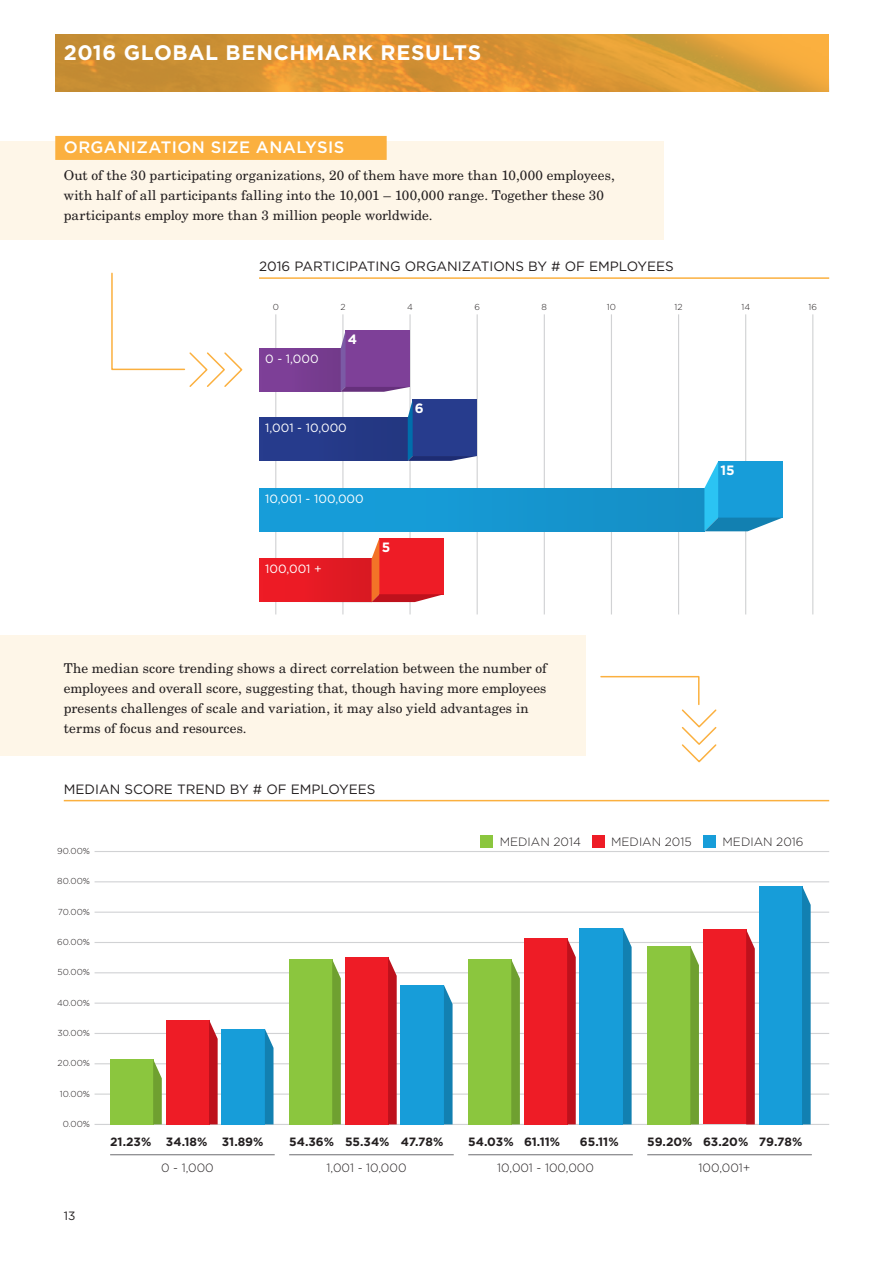
<style>
.page{position:relative;width:893px;height:1263px;background:#fff}
.page>*{position:absolute;margin:0;border:0;box-sizing:border-box;transform-origin:0 0}
.t1{font:700 21px "Gotham";letter-spacing:.03em;color:#fff}
.t2{font:500 16.5px "Gotham";letter-spacing:.025em;color:#fff}
.t3{font:13.5px/20.2px "New Century Schlbk";letter-spacing:.01em;color:#231f20}
.t4{font:13.5px "Gotham";color:#231f20}
.t5{font:700 13.5px "Gotham";color:#fff}
.t6{font:700 12px "Gotham";color:#231f20}
.t7{font:300 12px "Gotham";color:#231f20}
.t8{font:12px "Gotham";color:#fff}
.t9{font:12px "Gotham";color:#231f20}
.t10{font:300 8.7px "Gotham";color:#231f20}
</style>
<div class="page">
<img style="left:55px;top:34px;width:774px;height:58px">
<div style="left:0;top:141px;width:663px;height:99px;background:#fef6e8"></div>
<div style="left:0;top:636px;width:585px;height:120px;background:#fef6e8"></div>
<hr style="left:275px;top:314px;width:1px;height:300px;background:#d1d2d4">
<hr style="left:342px;top:314px;width:1px;height:300px;background:#d1d2d4">
<hr style="left:409px;top:314px;width:2px;height:300px;background:#d1d2d4">
<hr style="left:477px;top:314px;width:1px;height:300px;background:#d1d2d4">
<hr style="left:544px;top:314px;width:1px;height:300px;background:#d1d2d4">
<hr style="left:611px;top:314px;width:1px;height:300px;background:#d1d2d4">
<hr style="left:678px;top:314px;width:1px;height:300px;background:#d1d2d4">
<hr style="left:745px;top:314px;width:1px;height:300px;background:#d1d2d4">
<hr style="left:812px;top:314px;width:1px;height:300px;background:#d1d2d4">
<div style="left:259px;top:488px;width:445px;height:43px;background:#1698d2"></div>
<svg style="left:704px;top:461px;width:79px;height:70px;background:#2ba5d9"></svg>
<div style="left:259px;top:559px;width:113px;height:43px;background:linear-gradient(to right,#f21c26,#d91922)"></div>
<svg style="left:372px;top:538px;width:72px;height:64px;background:#ea2b2d"></svg>
<div style="left:259px;top:418px;width:149px;height:43px;background:#253a89"></div>
<div style="left:259px;top:348px;width:82px;height:44px;background:#7a3e93"></div>
<svg style="left:341px;top:331px;width:69px;height:61px;background:#7f4599"></svg>
<svg style="left:408px;top:400px;width:69px;height:61px;background:#29428f"></svg>
<div style="left:55px;top:136px;width:332px;height:24px;background:#fbb03f"></div>
<svg style="left:111px;top:272px;width:132px;height:115px"></svg>
<hr style="left:259px;top:277px;width:570px;height:2px;background:#fbb03f">
<hr style="left:95px;top:1124px;width:734px;height:1px;background:#d1d2d4">
<hr style="left:95px;top:1093px;width:734px;height:2px;background:#d1d2d4">
<hr style="left:110px;top:1154px;width:165px;height:1px;background:#6c6d70">
<hr style="left:289px;top:1154px;width:165px;height:1px;background:#6c6d70">
<hr style="left:468px;top:1154px;width:165px;height:1px;background:#6c6d70">
<hr style="left:647px;top:1154px;width:165px;height:1px;background:#6c6d70">
<hr style="left:95px;top:1063px;width:734px;height:1px;background:#d1d2d4">
<hr style="left:95px;top:1033px;width:734px;height:1px;background:#d1d2d4">
<hr style="left:95px;top:1002px;width:734px;height:2px;background:#d1d2d4">
<hr style="left:95px;top:972px;width:734px;height:1px;background:#d1d2d4">
<hr style="left:95px;top:942px;width:734px;height:1px;background:#d1d2d4">
<hr style="left:95px;top:911px;width:734px;height:2px;background:#d1d2d4">
<hr style="left:95px;top:881px;width:734px;height:1px;background:#d1d2d4">
<hr style="left:95px;top:851px;width:734px;height:1px;background:#d1d2d4">
<div style="left:110px;top:1059px;width:43px;height:65px;background:#8bc63e"></div>
<svg style="left:153px;top:1059px;width:9px;height:65px"></svg>
<div style="left:166px;top:1020px;width:43px;height:104px;background:#ee1c26"></div>
<svg style="left:209px;top:1020px;width:9px;height:104px"></svg>
<div style="left:222px;top:1029px;width:43px;height:95px;background:#179dd9"></div>
<svg style="left:265px;top:1029px;width:8px;height:95px"></svg>
<div style="left:289px;top:959px;width:43px;height:165px;background:#8bc63e"></div>
<svg style="left:332px;top:959px;width:9px;height:165px"></svg>
<div style="left:345px;top:957px;width:43px;height:167px;background:#ee1c26"></div>
<svg style="left:388px;top:957px;width:9px;height:167px;background:#c3252f"></svg>
<div style="left:401px;top:985px;width:43px;height:139px;background:#179dd9"></div>
<svg style="left:444px;top:985px;width:9px;height:139px"></svg>
<div style="left:468px;top:959px;width:43px;height:165px;background:#8bc63e"></div>
<svg style="left:511px;top:959px;width:9px;height:165px"></svg>
<div style="left:524px;top:938px;width:43px;height:186px;background:#ee1c26"></div>
<svg style="left:567px;top:938px;width:9px;height:186px;background:#c3222c"></svg>
<div style="left:580px;top:928px;width:43px;height:196px;background:#179dd9"></div>
<svg style="left:623px;top:928px;width:9px;height:196px;background:#268bb7"></svg>
<div style="left:647px;top:946px;width:43px;height:178px;background:#8bc63e"></div>
<svg style="left:690px;top:946px;width:9px;height:178px;background:#77a63b"></svg>
<div style="left:703px;top:929px;width:43px;height:195px;background:#ee1c26"></div>
<svg style="left:746px;top:929px;width:9px;height:195px;background:#c3212b"></svg>
<div style="left:759px;top:886px;width:43px;height:238px;background:#179dd9"></div>
<svg style="left:802px;top:886px;width:9px;height:238px;background:#2389b6"></svg>
<div style="left:703px;top:835px;width:13px;height:13px;background:#179dd9"></div>
<div style="left:592px;top:835px;width:12px;height:13px;background:#ee1c26"></div>
<div style="left:480px;top:835px;width:13px;height:13px;background:#8bc63e"></div>
<svg style="left:600px;top:675px;width:117px;height:88px"></svg>
<hr style="left:64px;top:800px;width:765px;height:1px;background:#fbb03f">
<p class="t1" style="left:64px;top:40px;width:419px">2016 GLOBAL BENCHMARK RESULTS</p>
<p class="t2" style="left:64px;top:138px;width:282px">ORGANIZATION SIZE ANALYSIS</p>
<p class="t3" style="left:64px;top:165px;width:552px">Out of the 30 participating organizations, 20 of them have more than 10,000 employees, with half of all participants falling into the 10,001 – 100,000 range. Together these 30 participants employ more than 3 million people worldwide.</p>
<p class="t4" style="left:259px;top:259px;width:416px">2016 PARTICIPATING ORGANIZATIONS BY # OF EMPLOYEES</p>
<p class="t10" style="left:273px;top:302px;width:8px">0</p>
<p class="t10" style="left:340px;top:302px;width:7px">2</p>
<p class="t10" style="left:407px;top:302px;width:7px">4</p>
<p class="t10" style="left:474px;top:302px;width:7px">6</p>
<p class="t10" style="left:542px;top:302px;width:7px">8</p>
<p class="t10" style="left:607px;top:302px;width:11px">10</p>
<p class="t10" style="left:675px;top:302px;width:10px">12</p>
<p class="t10" style="left:741px;top:302px;width:10px">14</p>
<p class="t10" style="left:809px;top:302px;width:10px">16</p>
<p class="t8" style="left:265px;top:352px;width:55px">0 - 1,000</p>
<p class="t5" style="left:348px;top:332px;width:11px">4</p>
<p class="t8" style="left:265px;top:421px;width:83px">1,001 - 10,000</p>
<p class="t8" style="left:265px;top:492px;width:100px">10,001 - 100,000</p>
<p class="t8" style="left:265px;top:562px;width:58px">100,001 +</p>
<p class="t5" style="left:382px;top:539px;width:10px">5</p>
<p class="t5" style="left:415px;top:401px;width:10px">6</p>
<p class="t3" style="left:64px;top:658px;width:484px">The median score trending shows a direct correlation between the number of employees and overall score, suggesting that, though having more employees presents challenges of scale and variation, it may also yield advantages in terms of focus and resources.</p>
<p class="t4" style="left:64px;top:781px;width:313px">MEDIAN SCORE TREND BY # OF EMPLOYEES</p>
<p class="t5" style="left:720px;top:462px;width:16px">15</p>
<p class="t10" style="left:57px;top:846px;width:34px">90.00%</p>
<p class="t10" style="left:57px;top:876px;width:34px">80.00%</p>
<p class="t10" style="left:58px;top:907px;width:34px">70.00%</p>
<p class="t10" style="left:57px;top:937px;width:34px">60.00%</p>
<p class="t10" style="left:58px;top:967px;width:34px">50.00%</p>
<p class="t10" style="left:57px;top:998px;width:35px">40.00%</p>
<p class="t10" style="left:57px;top:1028px;width:34px">30.00%</p>
<p class="t10" style="left:58px;top:1058px;width:34px">20.00%</p>
<p class="t10" style="left:60px;top:1089px;width:32px">10.00%</p>
<p class="t10" style="left:63px;top:1119px;width:29px">0.00%</p>
<p class="t9" style="left:64px;top:1209px;width:13px">13</p>
<p class="t7" style="left:500px;top:835px;width:83px">MEDIAN 2014</p>
<p class="t7" style="left:611px;top:835px;width:82px">MEDIAN 2015</p>
<p class="t7" style="left:722px;top:835px;width:82px">MEDIAN 2016</p>
<p class="t6" style="left:110px;top:1134px;width:155px">21.23% 34.18% 31.89%</p>
<p class="t6" style="left:289px;top:1134px;width:156px">54.36% 55.34% 47.78%</p>
<p class="t6" style="left:468px;top:1134px;width:94px">54.03% 61.11%</p>
<p class="t6" style="left:580px;top:1134px;width:40px">65.11%</p>
<p class="t6" style="left:647px;top:1134px;width:103px">59.20% 63.20%</p>
<p class="t7" style="left:161px;top:1161px;width:54px">0 - 1,000</p>
<p class="t7" style="left:326px;top:1161px;width:82px">1,001 - 10,000</p>
<p class="t7" style="left:497px;top:1161px;width:98px">10,001 - 100,000</p>
<p class="t7" style="left:699px;top:1161px;width:54px">100,001+</p>
<p class="t6" style="left:759px;top:1134px;width:45px">79.78%</p>
</div>
